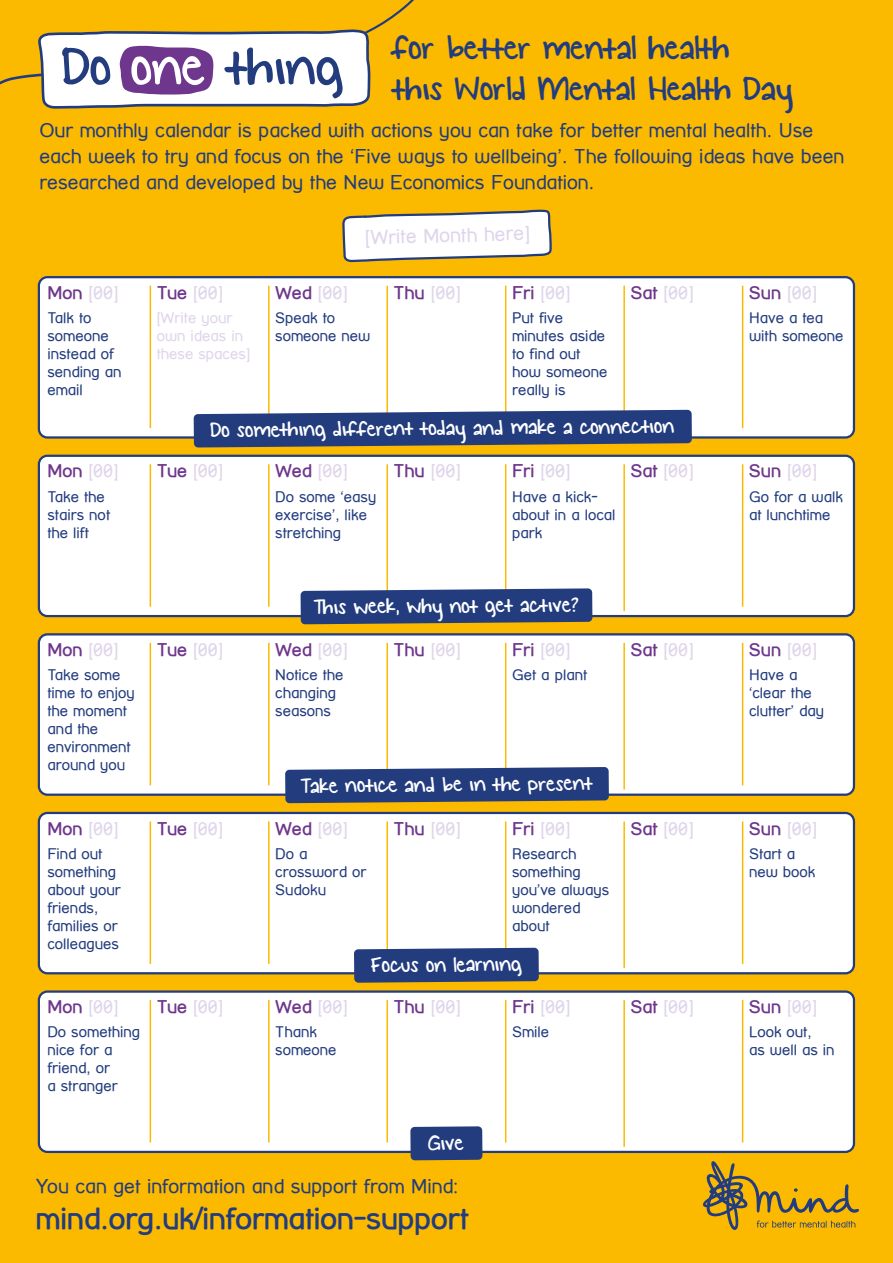
<style>
.page{position:relative;width:893px;height:1263px;background:#fbba00}
.page>*{position:absolute;margin:0;border:0;box-sizing:border-box;transform-origin:0 0}
.t1{font:60.3px "KG Small Town Southern Girl";color:#223c7e}
.t2{font:37.8px/40px "KG Small Town Southern Girl";color:#223c7e}
.t3{font:700 30px "Street Corner";color:#223c7e}
.t4{font:23.7px "KG Small Town Southern Girl";color:#fff}
.t5{font:19.5px/25.5px "Street Corner";color:#223c7e}
.t6{font:19.5px "Street Corner";color:#dfd5eb}
.t7{font:18px "Street Corner";color:#dfd5eb}
.t8{font:15px/18px "Street Corner";color:#223c7e}
.t9{font:15px/18px "Street Corner";color:#dfd5eb}
.s1{color:#fff}
.s2{font-weight:700;color:#6e368c}
</style>
<div class="page">
<svg style="left:0;top:0;width:414px;height:109px"></svg>
<svg style="left:703px;top:1161px;width:156px;height:69px"></svg>
<div style="left:39px;top:277px;width:815px;height:160px;background:#fff;border-radius:9px"></div>
<div style="left:38px;top:276px;width:817px;height:163px;border:2px solid #223c7e;border-radius:9px"></div>
<hr style="left:150px;top:286px;width:1px;height:142px;background:#fbba00">
<hr style="left:268px;top:286px;width:2px;height:142px;background:#fbba00">
<hr style="left:623px;top:286px;width:2px;height:146px;background:#fbba00">
<hr style="left:742px;top:286px;width:1px;height:142px;background:#fbba00">
<svg style="left:194px;top:410px;width:498px;height:37px;background:#384c7f"></svg>
<svg style="left:342px;top:209px;width:211px;height:246px"></svg>
<div style="left:39px;top:456px;width:815px;height:160px;background:#fff;border-radius:9px"></div>
<div style="left:38px;top:455px;width:817px;height:162px;border:2px solid #223c7e;border-radius:9px"></div>
<hr style="left:150px;top:464px;width:1px;height:143px;background:#fbba00">
<hr style="left:268px;top:464px;width:2px;height:143px;background:#fbba00">
<hr style="left:386px;top:464px;width:2px;height:143px;background:#fbba00">
<hr style="left:505px;top:464px;width:1px;height:143px;background:#fbba00">
<hr style="left:623px;top:464px;width:2px;height:147px;background:#fbba00">
<hr style="left:742px;top:464px;width:1px;height:143px;background:#fbba00">
<svg style="left:301px;top:588px;width:291px;height:36px;background:#324880"></svg>
<div style="left:39px;top:634px;width:815px;height:161px;background:#fff;border-radius:9px"></div>
<div style="left:38px;top:633px;width:817px;height:163px;border:2px solid #223c7e;border-radius:9px"></div>
<hr style="left:150px;top:643px;width:1px;height:142px;background:#fbba00">
<hr style="left:268px;top:643px;width:2px;height:142px;background:#fbba00">
<hr style="left:386px;top:643px;width:2px;height:142px;background:#fbba00">
<hr style="left:505px;top:643px;width:1px;height:142px;background:#fbba00">
<hr style="left:623px;top:643px;width:2px;height:146px;background:#fbba00">
<hr style="left:742px;top:643px;width:1px;height:142px;background:#fbba00">
<svg style="left:285px;top:767px;width:324px;height:36px;background:#32487e"></svg>
<div style="left:39px;top:813px;width:815px;height:160px;background:#fff;border-radius:9px"></div>
<div style="left:38px;top:812px;width:817px;height:162px;border:2px solid #223c7e;border-radius:9px"></div>
<hr style="left:150px;top:821px;width:1px;height:143px;background:#fbba00">
<hr style="left:268px;top:821px;width:2px;height:143px;background:#fbba00">
<hr style="left:386px;top:821px;width:2px;height:143px;background:#fbba00">
<hr style="left:505px;top:821px;width:1px;height:143px;background:#fbba00">
<hr style="left:623px;top:821px;width:2px;height:147px;background:#fbba00">
<hr style="left:742px;top:821px;width:1px;height:143px;background:#fbba00">
<svg style="left:354px;top:948px;width:185px;height:35px;background:#2c437c"></svg>
<div style="left:39px;top:991px;width:815px;height:161px;background:#fff;border-radius:9px"></div>
<div style="left:38px;top:990px;width:817px;height:163px;border:2px solid #223c7e;border-radius:9px"></div>
<hr style="left:150px;top:1000px;width:1px;height:142px;background:#fbba00">
<hr style="left:268px;top:1000px;width:2px;height:142px;background:#fbba00">
<hr style="left:386px;top:1000px;width:2px;height:142px;background:#fbba00">
<hr style="left:505px;top:1000px;width:1px;height:142px;background:#fbba00">
<hr style="left:623px;top:1000px;width:2px;height:147px;background:#fbba00">
<hr style="left:742px;top:1000px;width:1px;height:142px;background:#fbba00">
<div style="left:410px;top:1126px;width:72px;height:34px;background:#223c7e"></div>
<h2 class="t2" style="left:392px;top:30px;width:402px">for better mental health<br>this World Mental Health Day</h2>
<h1 class="t1" style="left:61px;top:34px;width:283px">Do <span class="s1">one</span> thing</h1>
<h3 class="t5" style="left:39px;top:118px;width:806px">Our monthly calendar is packed with actions you can take for better mental health. Use each week to try and focus on the ‘Five ways to wellbeing’. The following ideas have been researched and developed by the New Economics Foundation.</h3>
<p class="t7" style="left:47px;top:282px;width:72px"><span class="s2">Mon</span> [00]</p>
<h3 class="t6" style="left:365px;top:227px;width:166px;rotate:-2deg">[Write Month here]</h3>
<p class="t7" style="left:157px;top:282px;width:67px"><span class="s2">Tue</span> [00]</p>
<p class="t7" style="left:275px;top:282px;width:74px"><span class="s2">Wed</span> [00]</p>
<p class="t7" style="left:394px;top:282px;width:68px"><span class="s2">Thu</span> [00]</p>
<p class="t7" style="left:512px;top:282px;width:59px"><span class="s2">Fri</span> [00]</p>
<p class="t7" style="left:630px;top:282px;width:64px"><span class="s2">Sat</span> [00]</p>
<p class="t7" style="left:749px;top:282px;width:69px"><span class="s2">Sun</span> [00]</p>
<p class="t8" style="left:47px;top:309px;width:76px">Talk to someone instead of sending an email</p>
<p class="t8" style="left:275px;top:309px;width:97px">Speak to someone new</p>
<p class="t8" style="left:512px;top:309px;width:97px">Put five minutes aside to find out how someone really is</p>
<p class="t8" style="left:749px;top:309px;width:96px">Have a tea with someone</p>
<p class="t9" style="left:157px;top:309px;width:95px">[Write your own ideas in these spaces]</p>
<p class="t7" style="left:47px;top:461px;width:72px"><span class="s2">Mon</span> [00]</p>
<h3 class="t4" style="left:210px;top:415px;width:466px">Do something different today and make a connection</h3>
<p class="t7" style="left:157px;top:461px;width:67px"><span class="s2">Tue</span> [00]</p>
<p class="t7" style="left:275px;top:461px;width:74px"><span class="s2">Wed</span> [00]</p>
<p class="t7" style="left:394px;top:461px;width:68px"><span class="s2">Thu</span> [00]</p>
<p class="t7" style="left:512px;top:461px;width:59px"><span class="s2">Fri</span> [00]</p>
<p class="t7" style="left:630px;top:461px;width:64px"><span class="s2">Sat</span> [00]</p>
<p class="t7" style="left:749px;top:461px;width:69px"><span class="s2">Sun</span> [00]</p>
<p class="t8" style="left:47px;top:487px;width:64px">Take the stairs not the lift</p>
<p class="t8" style="left:275px;top:487px;width:103px">Do some ‘easy exercise’, like stretching</p>
<p class="t8" style="left:512px;top:487px;width:105px">Have a kick&shy;about in a local park</p>
<p class="t8" style="left:749px;top:487px;width:95px">Go for a walk at lunchtime</p>
<p class="t7" style="left:47px;top:639px;width:72px"><span class="s2">Mon</span> [00]</p>
<h3 class="t4" style="left:313px;top:593px;width:267px">This week, why not get active?</h3>
<p class="t7" style="left:157px;top:639px;width:67px"><span class="s2">Tue</span> [00]</p>
<p class="t7" style="left:275px;top:639px;width:74px"><span class="s2">Wed</span> [00]</p>
<p class="t7" style="left:394px;top:639px;width:68px"><span class="s2">Thu</span> [00]</p>
<p class="t7" style="left:512px;top:639px;width:59px"><span class="s2">Fri</span> [00]</p>
<p class="t7" style="left:630px;top:639px;width:64px"><span class="s2">Sat</span> [00]</p>
<p class="t7" style="left:749px;top:639px;width:69px"><span class="s2">Sun</span> [00]</p>
<p class="t8" style="left:47px;top:666px;width:89px">Take some time to enjoy the moment and the environment around you</p>
<p class="t8" style="left:275px;top:666px;width:70px">Notice the changing seasons</p>
<p class="t8" style="left:512px;top:666px;width:77px">Get a plant</p>
<p class="t8" style="left:749px;top:666px;width:77px">Have a ‘clear the clutter’ day</p>
<p class="t7" style="left:47px;top:818px;width:72px"><span class="s2">Mon</span> [00]</p>
<h3 class="t4" style="left:301px;top:772px;width:293px">Take notice and be in the present</h3>
<p class="t7" style="left:157px;top:818px;width:67px"><span class="s2">Tue</span> [00]</p>
<p class="t7" style="left:275px;top:818px;width:74px"><span class="s2">Wed</span> [00]</p>
<p class="t7" style="left:394px;top:818px;width:68px"><span class="s2">Thu</span> [00]</p>
<p class="t7" style="left:512px;top:818px;width:59px"><span class="s2">Fri</span> [00]</p>
<p class="t7" style="left:630px;top:818px;width:64px"><span class="s2">Sat</span> [00]</p>
<p class="t7" style="left:749px;top:818px;width:69px"><span class="s2">Sun</span> [00]</p>
<p class="t8" style="left:47px;top:844px;width:75px">Find out something about your friends, families or colleagues</p>
<p class="t8" style="left:275px;top:844px;width:93px">Do a crossword or<br>Sudoku</p>
<p class="t8" style="left:512px;top:844px;width:99px">Research something you’ve always wondered about</p>
<p class="t8" style="left:749px;top:844px;width:68px">Start a new book</p>
<p class="t7" style="left:47px;top:997px;width:72px"><span class="s2">Mon</span> [00]</p>
<h3 class="t4" style="left:371px;top:952px;width:152px">Focus on learning</h3>
<p class="t7" style="left:157px;top:997px;width:67px"><span class="s2">Tue</span> [00]</p>
<p class="t7" style="left:275px;top:997px;width:74px"><span class="s2">Wed</span> [00]</p>
<p class="t7" style="left:394px;top:997px;width:68px"><span class="s2">Thu</span> [00]</p>
<p class="t7" style="left:512px;top:997px;width:59px"><span class="s2">Fri</span> [00]</p>
<p class="t7" style="left:630px;top:997px;width:64px"><span class="s2">Sat</span> [00]</p>
<p class="t7" style="left:749px;top:997px;width:69px"><span class="s2">Sun</span> [00]</p>
<p class="t8" style="left:47px;top:1023px;width:94px">Do something nice for a friend, or<br>a stranger</p>
<p class="t8" style="left:275px;top:1023px;width:63px">Thank someone</p>
<p class="t8" style="left:512px;top:1023px;width:39px">Smile</p>
<p class="t8" style="left:749px;top:1023px;width:87px">Look out,<br>as well as in</p>
<h3 class="t4" style="left:428px;top:1130px;width:37px">Give</h3>
<h3 class="t5" style="left:36px;top:1173px;width:423px">You can get information and support from Mind:</h3>
<h3 class="t3" style="left:36px;top:1201px;width:434px">mind.org.uk/information-support</h3>
</div>
